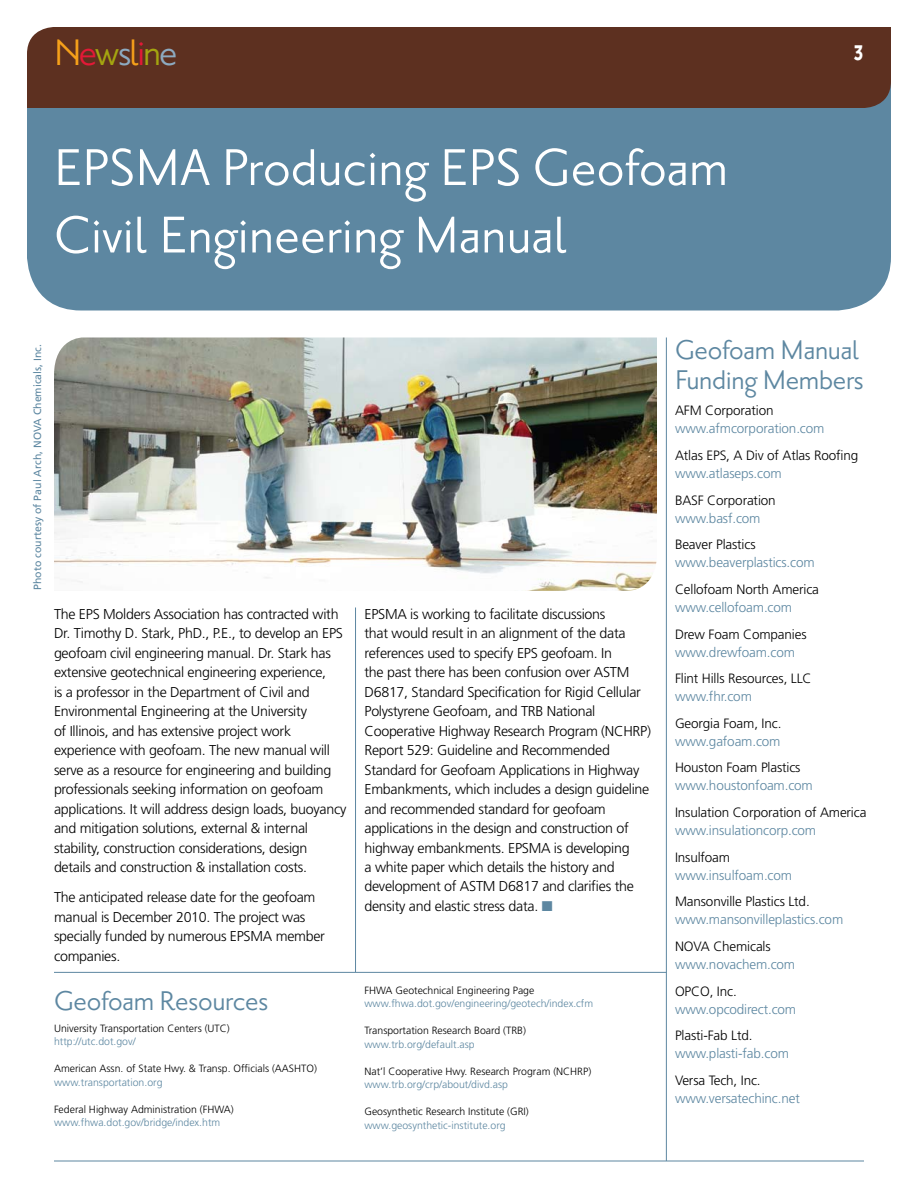
<style>
.page{position:relative;width:918px;height:1188px;background:#fff}
.page>*{position:absolute;margin:0;border:0;box-sizing:border-box;transform-origin:0 0}
.t1{font:63px/67.5px "Priori San";color:#fff}
.t2{font:45px "Priori San";letter-spacing:-.05em;color:#f5a01a}
.t3{font:36px "Priori San Bold SC";color:#fff;scale:.8 1}
.t4{font:33px/30px "Priori San";letter-spacing:-.01em;color:#5d87a1}
.t5{font:300 14.25px/19.5px "Frutiger";letter-spacing:-.02em;color:#000}
.t6{font:300 13.5px "Frutiger";letter-spacing:-.01em;color:#5d87a1}
.t7{font:300 13.5px "Frutiger";letter-spacing:-.01em;color:#000}
.t8{font:300 10.5px "Frutiger";color:#000}
.t9{font:300 10.5px "Frutiger";color:#5d87a1}
.t10{font:10.5px "Frutiger";color:#5d87a1}
.s1{color:#e31937}
.s2{color:#a4a510}
.s3{color:#8daac0}
.s4{color:#5d87a1}
</style>
<div class="page">
<div style="left:27px;top:108px;width:864px;height:202px;background:#5d87a1"></div>
<hr style="left:54px;top:1161px;width:810px;height:1px;background:#5d87a1">
<div style="left:27px;top:27px;width:864px;height:81px;background:#5d3020"></div>
<hr style="left:666px;top:338px;width:1px;height:823px;background:#5d87a1">
<hr style="left:355px;top:608px;width:1px;height:364px;background:#5d87a1">
<img style="left:54px;top:338px;width:603px;height:253px">
<hr style="left:54px;top:972px;width:612px;height:1px;background:#5d87a1">
<h2 class="t2" style="left:54px;top:29px;width:125px">N<span class="s1">e</span><span class="s2">w</span><span class="s3">s</span>l<span class="s1">i</span><span class="s2">n</span><span class="s3">e</span></h2>
<h3 class="t3" style="left:853px;top:31px;width:15px">3</h3>
<h1 class="t1" style="left:54px;top:134px;width:676px">EPSMA Producing EPS Geofoam<br>Civil Engineering Manual</h1>
<p class="t10" style="left:31px;top:590px;width:247px;rotate:-90deg">Photo courtesy of Paul Arch, NOVA Chemicals, Inc.</p>
<p class="t5" style="left:54px;top:604px;width:294px">The EPS Molders Association has contracted with Dr. Timothy D. Stark, PhD., P.E., to develop an EPS geofoam civil engineering manual. Dr. Stark has extensive geotechnical engineering experience,<br>is a professor in the Department of Civil and Environmental Engineering at the University<br>of Illinois, and has extensive project work experience with geofoam. The new manual will serve as a resource for engineering and building professionals seeking information on geofoam applications. It will address design loads, buoyancy and mitigation solutions, external &amp; internal stability, construction considerations, design details and construction &amp; installation costs.</p>
<p class="t5" style="left:54px;top:888px;width:273px">The anticipated release date for the geofoam manual is December 2010. The project was specially funded by numerous EPSMA member companies.</p>
<h3 class="t4" style="left:54px;top:986px;width:216px">Geofoam Resources</h3>
<p class="t8" style="left:54px;top:1022px;width:177px">University Transportation Centers (UTC)</p>
<p class="t9" style="left:54px;top:1036px;width:83px">http://utc.dot.gov/</p>
<p class="t8" style="left:54px;top:1063px;width:264px">American Assn. of State Hwy. &amp; Transp. Officials (AASHTO)</p>
<p class="t9" style="left:54px;top:1076px;width:110px">www.transportation.org</p>
<p class="t8" style="left:54px;top:1103px;width:181px">Federal Highway Administration (FHWA)</p>
<p class="t9" style="left:54px;top:1117px;width:168px">www.fhwa.dot.gov/bridge/index.htm</p>
<p class="t5" style="left:365px;top:604px;width:288px">EPSMA is working to facilitate discussions<br>that would result in an alignment of the data references used to specify EPS geofoam. In<br>the past there has been confusion over ASTM D6817, Standard Specification for Rigid Cellular Polystyrene Geofoam, and TRB National Cooperative Highway Research Program (NCHRP)<br>Report 529: Guideline and Recommended Standard for Geofoam Applications in Highway Embankments, which includes a design guideline and recommended standard for geofoam applications in the design and construction of highway embankments. EPSMA is developing<br>a white paper which details the history and development of ASTM D6817 and clarifies the density and elastic stress data. <span class="s4">■</span></p>
<p class="t8" style="left:364px;top:984px;width:171px">FHWA Geotechnical Engineering Page</p>
<p class="t9" style="left:364px;top:998px;width:230px">www.fhwa.dot.gov/engineering/geotech/index.cfm</p>
<p class="t8" style="left:364px;top:1025px;width:163px">Transportation Research Board (TRB)</p>
<p class="t9" style="left:364px;top:1038px;width:112px">www.trb.org/default.asp</p>
<p class="t8" style="left:364px;top:1065px;width:228px">Nat’l Cooperative Hwy. Research Program (NCHRP)</p>
<p class="t9" style="left:364px;top:1079px;width:145px">www.trb.org/crp/about/divd.asp</p>
<p class="t8" style="left:364px;top:1106px;width:166px">Geosynthetic Research Institute (GRI)</p>
<p class="t9" style="left:364px;top:1119px;width:143px">www.geosynthetic-institute.org</p>
<h3 class="t4" style="left:675px;top:335px;width:190px">Geofoam Manual<br>Funding Members</h3>
<p class="t7" style="left:675px;top:403px;width:100px">AFM Corporation</p>
<p class="t6" style="left:675px;top:421px;width:151px">www.afmcorporation.com</p>
<p class="t7" style="left:675px;top:448px;width:185px">Atlas EPS, A Div of Atlas Roofing</p>
<p class="t6" style="left:675px;top:466px;width:108px">www.atlaseps.com</p>
<p class="t7" style="left:675px;top:492px;width:102px">BASF Corporation</p>
<p class="t6" style="left:675px;top:510px;width:87px">www.basf.com</p>
<p class="t7" style="left:675px;top:537px;width:82px">Beaver Plastics</p>
<p class="t6" style="left:675px;top:555px;width:141px">www.beaverplastics.com</p>
<p class="t7" style="left:675px;top:582px;width:146px">Cellofoam North America</p>
<p class="t6" style="left:675px;top:600px;width:119px">www.cellofoam.com</p>
<p class="t7" style="left:675px;top:626px;width:133px">Drew Foam Companies</p>
<p class="t6" style="left:675px;top:644px;width:122px">www.drewfoam.com</p>
<p class="t7" style="left:675px;top:671px;width:138px">Flint Hills Resources, LLC</p>
<p class="t6" style="left:675px;top:689px;width:78px">www.fhr.com</p>
<p class="t7" style="left:675px;top:716px;width:108px">Georgia Foam, Inc.</p>
<p class="t6" style="left:675px;top:734px;width:107px">www.gafoam.com</p>
<p class="t7" style="left:675px;top:760px;width:127px">Houston Foam Plastics</p>
<p class="t6" style="left:675px;top:778px;width:139px">www.houstonfoam.com</p>
<p class="t7" style="left:675px;top:805px;width:193px">Insulation Corporation of America</p>
<p class="t6" style="left:675px;top:823px;width:143px">www.insulationcorp.com</p>
<p class="t7" style="left:675px;top:849px;width:57px">Insulfoam</p>
<p class="t6" style="left:675px;top:867px;width:119px">www.insulfoam.com</p>
<p class="t7" style="left:675px;top:894px;width:136px">Mansonville Plastics Ltd.</p>
<p class="t6" style="left:675px;top:912px;width:170px">www.mansonvilleplastics.com</p>
<p class="t7" style="left:675px;top:939px;width:97px">NOVA Chemicals</p>
<p class="t6" style="left:675px;top:957px;width:122px">www.novachem.com</p>
<p class="t7" style="left:675px;top:983px;width:63px">OPCO, Inc.</p>
<p class="t6" style="left:675px;top:1001px;width:123px">www.opcodirect.com</p>
<p class="t7" style="left:675px;top:1028px;width:79px">Plasti-Fab Ltd.</p>
<p class="t6" style="left:675px;top:1046px;width:115px">www.plasti-fab.com</p>
<p class="t7" style="left:675px;top:1073px;width:87px">Versa Tech, Inc.</p>
<p class="t6" style="left:675px;top:1091px;width:126px">www.versatechinc.net</p>
</div>
